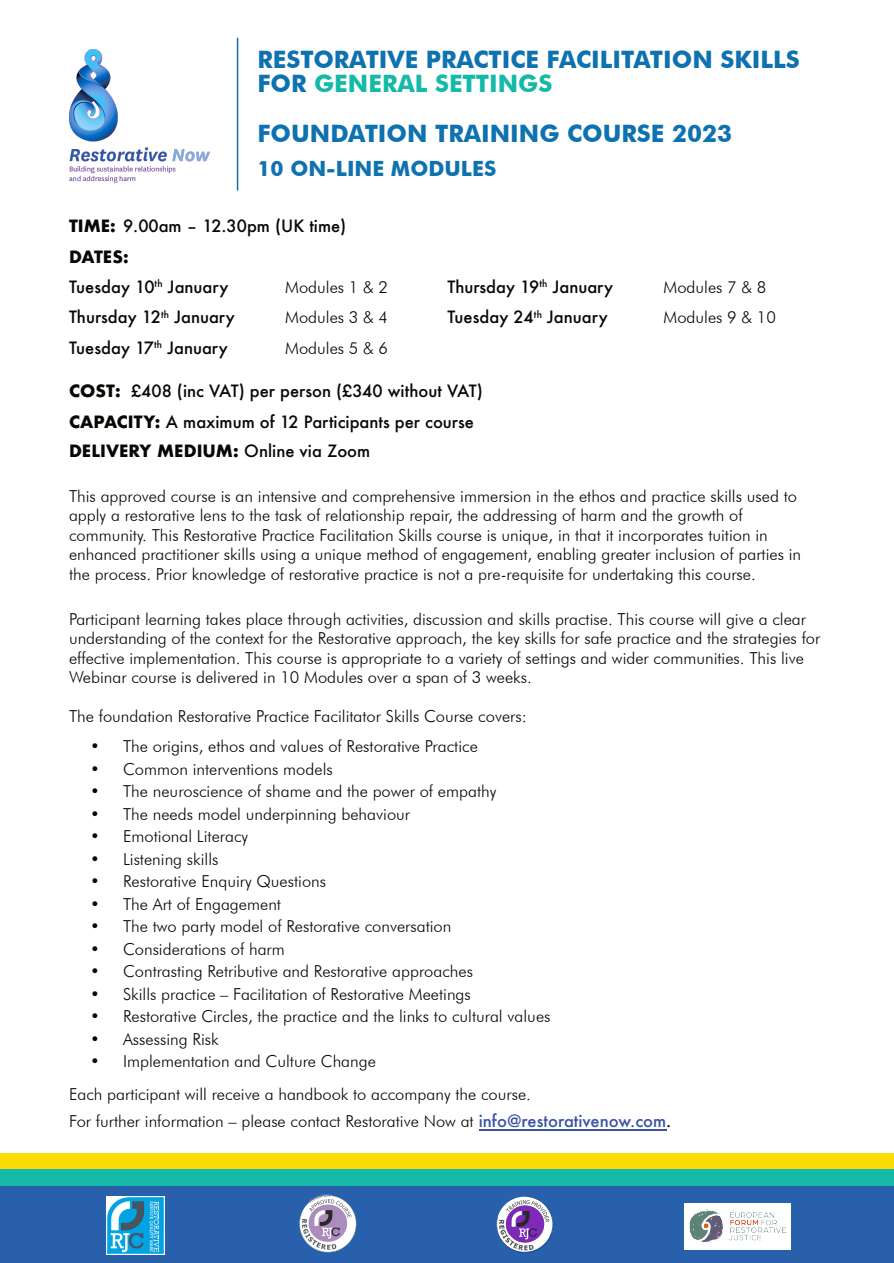
<style>
.page{position:relative;width:894px;height:1263px;background:#fff}
.page>*{position:absolute;margin:0;border:0;box-sizing:border-box;transform-origin:0 0}
.t1{font:700 24px/24px "Futura BT";color:#0e71b0}
.t2{font:700 21px "Futura BT";color:#0e71b0}
.t3{font:300 16.5px/19.5px "Futura BT";color:#080704}
.t4{font:500 16.5px/30.3px "Futura";color:#080704}
.s1{color:#15b9a7}
.s2{font-weight:700}
.s3{font-family:"Futura";font-weight:500;color:#3a53a3}
.s4{font-family:"Futura";font-weight:500}
</style>
<div class="page">
<div style="left:0;top:1153px;width:893px;height:110px;background:#fcdb04"></div>
<div style="left:0;top:1169px;width:893px;height:94px;background:#15b9a7"></div>
<div style="left:0;top:1186px;width:893px;height:77px;background:#2960ab"></div>
<img style="left:299px;top:1194px;width:58px;height:59px">
<img style="left:496px;top:1196px;width:58px;height:57px">
<img style="left:106px;top:1197px;width:58px;height:57px">
<img style="left:69px;top:50px;width:140px;height:133px">
<hr style="left:237px;top:38px;width:1px;height:152px;background:#0e71b0">
<hr style="left:478px;top:1129px;width:188px;height:1px;background:#3a53a3">
<div style="left:684px;top:1204px;width:106px;height:46px;background:#fff"></div>
<img style="left:688px;top:1209px;width:99px;height:34px">
<h1 class="t1" style="left:257px;top:50px;width:543px">RESTORATIVE PRACTICE FACILITATION SKILLS<br>FOR <span class="s1">GENERAL SETTINGS</span></h1>
<h1 class="t1" style="left:257px;top:124px;width:476px">FOUNDATION TRAINING COURSE 2023</h1>
<p class="t2" style="left:257px;top:160px;width:240px">10 ON-LINE MODULES</p>
<p class="t4" style="left:69px;top:212px;width:279px"><span class="s2">TIME:</span> 9.00am – 12.30pm (UK time)<br><span class="s2">DATES:<br></span>Tuesday 10<sup>th</sup> January</p>
<p class="t3" style="left:285px;top:279px;width:104px">Modules 1 &amp; 2</p>
<p class="t4" style="left:447px;top:273px;width:167px">Thursday 19<sup>th</sup> January</p>
<p class="t3" style="left:663px;top:279px;width:104px">Modules 7 &amp; 8</p>
<p class="t4" style="left:69px;top:303px;width:167px">Thursday 12<sup>th</sup> January</p>
<p class="t3" style="left:285px;top:309px;width:104px">Modules 3 &amp; 4</p>
<p class="t4" style="left:447px;top:303px;width:162px">Tuesday 24<sup>th</sup> January</p>
<p class="t3" style="left:663px;top:309px;width:114px">Modules 9 &amp; 10</p>
<p class="t4" style="left:69px;top:334px;width:160px">Tuesday 17<sup>th</sup> January</p>
<p class="t3" style="left:285px;top:339px;width:104px">Modules 5 &amp; 6</p>
<p class="t4" style="left:69px;top:378px;width:415px;line-height:29.7px"><span class="s2">COST:</span> £408 (inc VAT) per person (£340 without VAT)<br><span class="s2">CAPACITY:</span> A maximum of 12 Participants per course<br><span class="s2">DELIVERY MEDIUM:</span> Online via Zoom</p>
<p class="t3" style="left:69px;top:488px;width:733px">This approved course is an intensive and comprehensive immersion in the ethos and practice skills used to apply a restorative lens to the task of relationship repair, the addressing of harm and the growth of community. This Restorative Practice Facilitation Skills course is unique, in that it incorporates tuition in enhanced practitioner skills using a unique method of engagement, enabling greater inclusion of parties in the process. Prior knowledge of restorative practice is not a pre-requisite for undertaking this course.</p>
<p class="t3" style="left:69px;top:611px;width:752px">Participant learning takes place through activities, discussion and skills practise. This course will give a clear understanding of the context for the Restorative approach, the key skills for safe practice and the strategies for effective implementation. This course is appropriate to a variety of settings and wider communities. This live Webinar course is delivered in 10 Modules over a span of 3 weeks.</p>
<p class="t3" style="left:69px;top:708px;width:459px">The foundation Restorative Practice Facilitator Skills Course covers:</p>
<p class="t3" style="left:90px;top:738px;width:389px">• The origins, ethos and values of Restorative Practice</p>
<p class="t3" style="left:90px;top:761px;width:244px">• Common interventions models</p>
<p class="t3" style="left:90px;top:783px;width:407px">• The neuroscience of shame and the power of empathy</p>
<p class="t3" style="left:90px;top:806px;width:321px">• The needs model underpinning behaviour</p>
<p class="t3" style="left:90px;top:828px;width:159px">• Emotional Literacy</p>
<p class="t3" style="left:90px;top:851px;width:130px">• Listening skills</p>
<p class="t3" style="left:90px;top:873px;width:237px">• Restorative Enquiry Questions</p>
<p class="t3" style="left:90px;top:896px;width:192px">• The Art of Engagement</p>
<p class="t3" style="left:90px;top:918px;width:362px">• The two party model of Restorative conversation</p>
<p class="t3" style="left:90px;top:941px;width:196px">• Considerations of harm</p>
<p class="t3" style="left:90px;top:963px;width:384px">• Contrasting Retributive and Restorative approaches</p>
<p class="t3" style="left:90px;top:986px;width:382px">• Skills practice – Facilitation of Restorative Meetings</p>
<p class="t3" style="left:90px;top:1008px;width:461px">• Restorative Circles, the practice and the links to cultural values</p>
<p class="t3" style="left:90px;top:1031px;width:130px">• Assessing Risk</p>
<p class="t3" style="left:69px;top:1046px;width:463px;line-height:33px;text-indent:21px">• Implementation and Culture Change<br>Each participant will receive a handbook to accompany the course.</p>
<p class="t3" style="left:69px;top:1113px;width:603px">For further information – please contact Restorative Now at <span class="s3">info@restorativenow.com</span><span class="s4">.</span></p>
</div>
